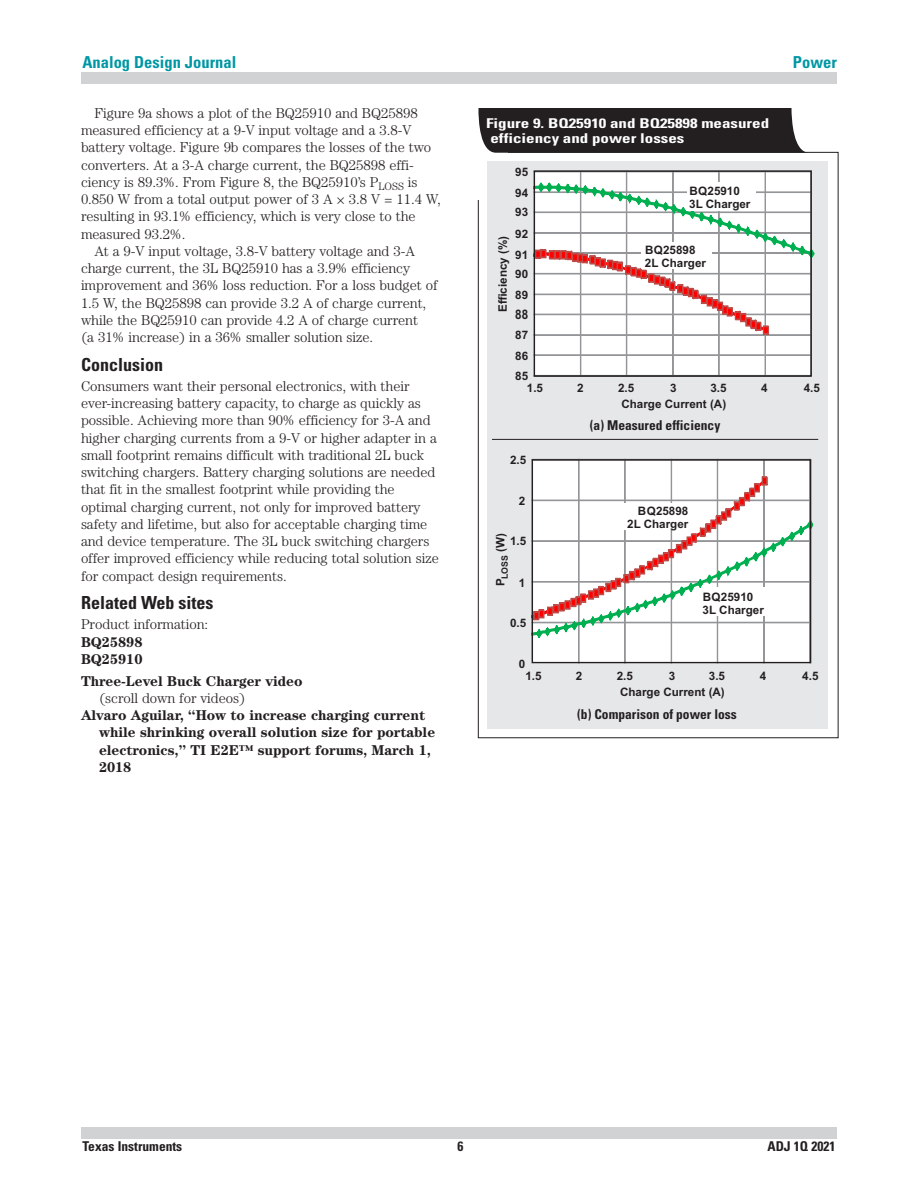
<style>
.page{position:relative;width:918px;height:1188px;background:#fff}
.page>*{position:absolute;margin:0;border:0;box-sizing:border-box;transform-origin:0 0}
.t1{font:700 condensed 18px "Univers";color:#231f20}
.t2{font:700 condensed 16.5px "Univers";color:#0097a4}
.t3{font:300 14.25px/17.2px "Century";letter-spacing:-.005em;color:#231f20}
.t4{font:700 14.25px/17.2px "Century";letter-spacing:-.005em;color:#231f20}
.t5{font:700 condensed 13.5px "Univers";color:#231f20}
.t6{font:700 condensed 13.5px/15px "Univers";color:#fff;scale:1.26 1}
.t7{font:700 13.2px "Arial";color:#231f20;scale:.88 1}
.t8{font:700 11.7px/13px "Arial";color:#231f20}
.t9{font:700 8.7px "Arial";color:#231f20}
</style>
<div class="page">
<div style="left:81px;top:1127px;width:756px;height:11px;background:#d1d2d4"></div>
<div style="left:81px;top:73px;width:756px;height:11px;background:#d1d2d4"></div>
<svg style="left:478px;top:108px;width:331px;height:45px;background:#2e2b2c"></svg>
<div style="left:487px;top:161px;width:340px;height:567px;background:#e6e7e9"></div>
<div style="left:534px;top:172px;width:278px;height:204px;background:#fff"></div>
<div style="left:534px;top:354px;width:277px;height:2px;background:#868686;border:1px solid #939598"></div>
<div style="left:534px;top:334px;width:277px;height:2px;background:#868686;border:1px solid #939598"></div>
<div style="left:580px;top:171px;width:1px;height:205px;background:#868686;border:1px solid #939598"></div>
<div style="left:626px;top:171px;width:1px;height:205px;background:#868686;border:1px solid #939598"></div>
<div style="left:672px;top:171px;width:2px;height:205px;background:#868686;border:1px solid #939598"></div>
<div style="left:718px;top:171px;width:1px;height:205px;background:#868686;border:1px solid #939598"></div>
<div style="left:765px;top:171px;width:1px;height:205px;background:#868686;border:1px solid #939598"></div>
<svg style="left:533px;top:183px;width:281px;height:152px"></svg>
<div style="left:688px;top:182px;width:68px;height:28px;background:#fff"></div>
<div style="left:641px;top:243px;width:71px;height:26px;background:#fff"></div>
<div style="left:534px;top:170px;width:278px;height:207px;border:1px solid #231f20"></div>
<div style="left:533px;top:459px;width:278px;height:205px;background:#fff"></div>
<div style="left:578px;top:459px;width:1px;height:204px;background:#868686;border:1px solid #939598"></div>
<div style="left:624px;top:459px;width:1px;height:204px;background:#868686;border:1px solid #939598"></div>
<div style="left:671px;top:459px;width:1px;height:204px;background:#868686;border:1px solid #939598"></div>
<div style="left:717px;top:459px;width:1px;height:204px;background:#868686;border:1px solid #939598"></div>
<div style="left:763px;top:459px;width:2px;height:204px;background:#868686;border:1px solid #939598"></div>
<svg style="left:531px;top:477px;width:282px;height:161px"></svg>
<div style="left:701px;top:588px;width:69px;height:28px;background:#fff"></div>
<div style="left:624px;top:504px;width:70px;height:26px;background:#fff"></div>
<div style="left:532px;top:459px;width:279px;height:204px;border:1px solid #231f20"></div>
<hr style="left:492px;top:439px;width:326px;height:1px;background:#231f20">
<p class="t2" style="left:82px;top:52px;width:155px">Analog Design Journal</p>
<p class="t2" style="left:793px;top:52px;width:46px">Power</p>
<p class="t3" style="left:94px;top:104px;width:325px">Figure 9a shows a plot of the BQ25910 and BQ25898</p>
<p class="t3" style="left:81px;top:121px;width:332px">measured efficiency at a 9-V input voltage and a 3.8-V</p>
<p class="t3" style="left:81px;top:139px;width:352px">battery voltage. Figure 9b compares the losses of the two</p>
<p class="t3" style="left:81px;top:156px;width:334px">converters. At a 3-A charge current, the BQ25898 effi-</p>
<p class="t3" style="left:81px;top:173px;width:338px">ciency is 89.3%. From Figure 8, the BQ25910’s P<sub>LOSS</sub> is</p>
<p class="t3" style="left:81px;top:190px;width:361px">0.850 W from a total output power of 3 A × 3.8 V = 11.4 W,</p>
<p class="t3" style="left:81px;top:208px;width:336px">resulting in 93.1% efficiency, which is very close to the</p>
<p class="t3" style="left:81px;top:225px;width:106px">measured 93.2%.</p>
<p class="t3" style="left:94px;top:242px;width:322px">At a 9-V input voltage, 3.8-V battery voltage and 3-A</p>
<p class="t3" style="left:81px;top:259px;width:331px">charge current, the 3L BQ25910 has a 3.9% efficiency</p>
<p class="t3" style="left:81px;top:277px;width:358px">improvement and 36% loss reduction. For a loss budget of</p>
<p class="t3" style="left:81px;top:294px;width:347px">1.5 W, the BQ25898 can provide 3.2 A of charge current,</p>
<p class="t3" style="left:81px;top:311px;width:339px">while the BQ25910 can provide 4.2 A of charge current</p>
<p class="t3" style="left:81px;top:328px;width:294px">(a 31% increase) in a 36% smaller solution size.</p>
<p class="t1" style="left:81px;top:353px;width:84px">Conclusion</p>
<p class="t3" style="left:81px;top:377px;width:359px">Consumers want their personal electronics, with their ever-increasing battery capacity, to charge as quickly as possible. Achieving more than 90% efficiency for 3-A and higher charging currents from a 9-V or higher adapter in a small footprint remains difficult with traditional 2L buck switching chargers. Battery charging solutions are needed that fit in the smallest footprint while providing the optimal charging current, not only for improved battery safety and lifetime, but also for acceptable charging time and device temperature. The 3L buck switching chargers offer improved efficiency while reducing total solution size for compact design requirements.</p>
<p class="t1" style="left:81px;top:592px;width:134px">Related Web sites</p>
<p class="t3" style="left:81px;top:616px;width:129px">Product information:</p>
<p class="t4" style="left:81px;top:633px;width:63px">BQ25898<br>BQ25910</p>
<p class="t4" style="left:81px;top:672px;width:223px">Three-Level Buck Charger video</p>
<p class="t3" style="left:99px;top:689px;width:148px">(scroll down for videos)</p>
<p class="t4" style="left:99px;top:706px;width:338px;text-indent:-18px">Alvaro Aguilar, “How to increase charging current while shrinking overall solution size for portable electronics,” TI E2E™ support forums, March 1, 2018</p>
<p class="t6" style="left:490px;top:115px;width:223px;text-indent:-4px">Figure 9. BQ25910 and BQ25898 measured efficiency and power losses</p>
<p class="t8" style="left:515px;top:167px;width:14px">95</p>
<p class="t8" style="left:689px;top:185px;width:63px">BQ25910<br>3L Charger</p>
<p class="t8" style="left:645px;top:244px;width:63px">BQ25898<br>2L Charger</p>
<p class="t8" style="left:515px;top:187px;width:14px">94</p>
<p class="t8" style="left:515px;top:207px;width:14px">93</p>
<p class="t8" style="left:515px;top:228px;width:14px">92</p>
<p class="t8" style="left:497px;top:312px;width:78px;rotate:-90deg">Efficiency (%)</p>
<p class="t8" style="left:515px;top:250px;width:14px">91</p>
<p class="t8" style="left:515px;top:269px;width:14px">90</p>
<p class="t8" style="left:515px;top:290px;width:14px">89</p>
<p class="t7" style="left:515px;top:309px;width:16px">88</p>
<p class="t8" style="left:515px;top:330px;width:14px">87</p>
<p class="t8" style="left:515px;top:350px;width:14px">86</p>
<p class="t8" style="left:515px;top:371px;width:14px">85</p>
<p class="t8" style="left:527px;top:382px;width:18px">1.5</p>
<p class="t8" style="left:577px;top:382px;width:8px">2</p>
<p class="t8" style="left:618px;top:382px;width:18px">2.5</p>
<p class="t8" style="left:670px;top:382px;width:8px">3</p>
<p class="t8" style="left:710px;top:382px;width:18px">3.5</p>
<p class="t8" style="left:761px;top:382px;width:8px">4</p>
<p class="t8" style="left:804px;top:382px;width:18px">4.5</p>
<p class="t8" style="left:621px;top:398px;width:106px">Charge Current (A)</p>
<p class="t5" style="left:590px;top:417px;width:132px">(a) Measured efficiency</p>
<p class="t8" style="left:510px;top:454px;width:18px">2.5</p>
<p class="t8" style="left:519px;top:495px;width:8px">2</p>
<p class="t8" style="left:627px;top:505px;width:63px;text-align:right">BQ25898<br>2L Charger</p>
<p class="t8" style="left:495px;top:552px;width:20px;rotate:-90deg">(W)</p>
<p class="t9" style="left:502px;top:579px;width:25px;rotate:-90deg">LOSS</p>
<p class="t8" style="left:510px;top:536px;width:18px">1.5</p>
<p class="t8" style="left:495px;top:586px;width:9px;rotate:-90deg">P</p>
<p class="t8" style="left:519px;top:577px;width:8px">1</p>
<p class="t8" style="left:703px;top:591px;width:63px">BQ25910<br>3L Charger</p>
<p class="t8" style="left:510px;top:617px;width:18px">0.5</p>
<p class="t8" style="left:519px;top:659px;width:8px">0</p>
<p class="t8" style="left:525px;top:670px;width:18px">1.5</p>
<p class="t8" style="left:576px;top:670px;width:8px">2</p>
<p class="t8" style="left:617px;top:670px;width:18px">2.5</p>
<p class="t8" style="left:669px;top:670px;width:8px">3</p>
<p class="t8" style="left:709px;top:670px;width:18px">3.5</p>
<p class="t8" style="left:760px;top:670px;width:8px">4</p>
<p class="t8" style="left:802px;top:670px;width:18px">4.5</p>
<p class="t8" style="left:620px;top:687px;width:106px">Charge Current (A)</p>
<p class="t5" style="left:577px;top:706px;width:161px">(b) Comparison of power loss</p>
<p class="t5" style="left:82px;top:1138px;width:101px">Texas Instruments</p>
<p class="t5" style="left:458px;top:1138px;width:7px">6</p>
<p class="t5" style="left:767px;top:1138px;width:70px">ADJ 1Q 2021</p>
</div>
